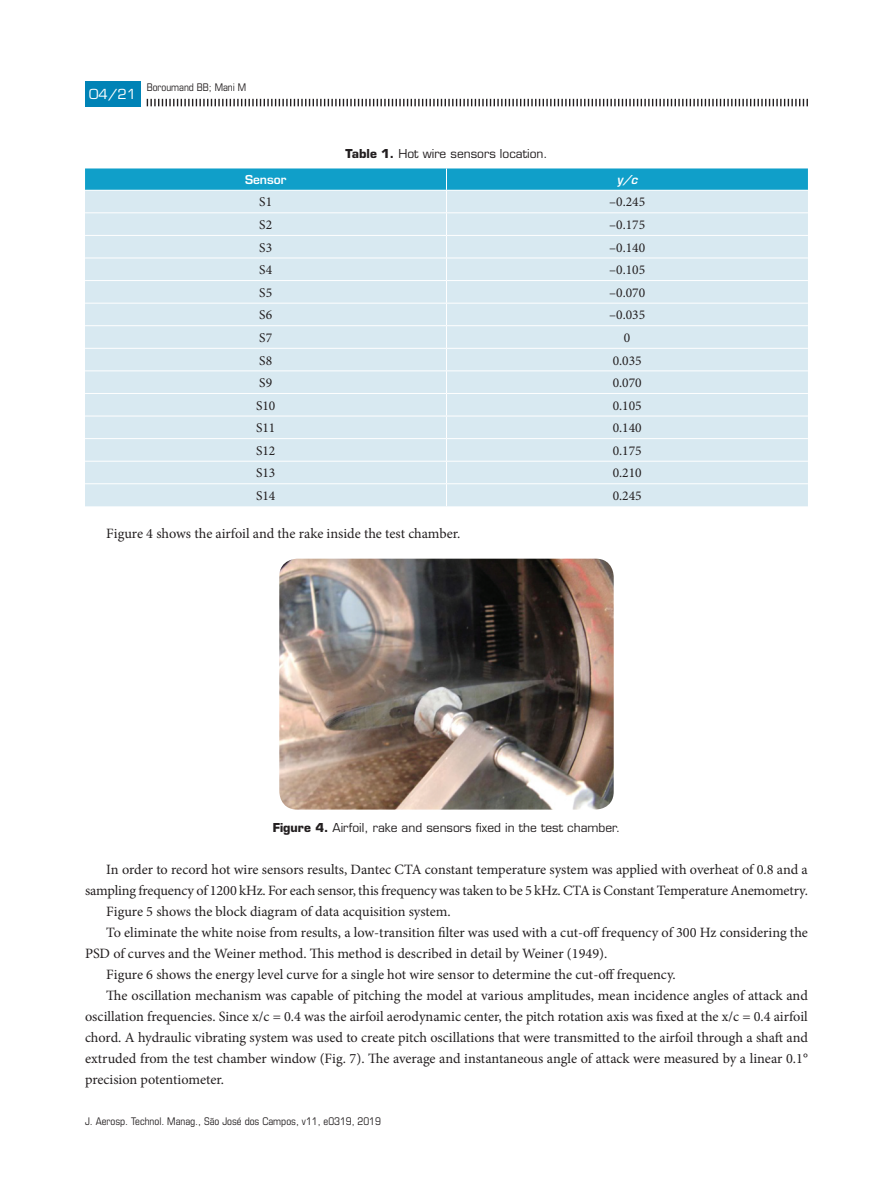
<style>
.page{position:relative;width:893px;height:1191px;background:#fff}
.page>*{position:absolute;margin:0;border:0;box-sizing:border-box;transform-origin:0 0}
.t1{font:14.25px "Minion Pro";letter-spacing:-.005em;color:#231f20}
.t2{font:13.5px "Minion Pro";color:#231f20}
.t3{font:13.5px "Eurostile LT Std";color:#fff}
.t4{font:12px "Eurostile LT Std";color:#231f20}
.t5{font:600 12px "Eurostile LT Std";color:#fff}
.t6{font:italic 600 12px "Eurostile LT Std";color:#fff}
.t7{font:condensed 10.5px "Eurostile LT Std";color:#231f20}
.s1{font-weight:700}
</style>
<div class="page">
<svg style="left:147px;top:99px;width:661px;height:7px"></svg>
<svg style="left:85px;top:168px;width:723px;height:338px"></svg>
<img style="left:279px;top:558px;width:335px;height:251px">
<div style="left:85px;top:81px;width:55px;height:25px;background:#0083b6"></div>
<p class="t3" style="left:89px;top:86px;width:49px">04/21</p>
<p class="t3" style="left:96px;top:86px;width:36px">xx xx</p>
<p class="t7" style="left:147px;top:81px;width:101px">Boroumand BB; Mani M</p>
<p class="t4" style="left:345px;top:147px;width:204px"><span class="s1">Table 1.</span> Hot wire sensors location.</p>
<p class="t5" style="left:245px;top:172px;width:43px">Sensor</p>
<p class="t6" style="left:617px;top:172px;width:22px">y/c</p>
<p class="t2" style="left:259px;top:193px;width:14px">S1</p>
<p class="t2" style="left:609px;top:193px;width:38px">–0.245</p>
<p class="t2" style="left:259px;top:216px;width:14px">S2</p>
<p class="t2" style="left:609px;top:216px;width:38px">–0.175</p>
<p class="t2" style="left:259px;top:238px;width:14px">S3</p>
<p class="t2" style="left:609px;top:238px;width:38px">–0.140</p>
<p class="t2" style="left:259px;top:261px;width:14px">S4</p>
<p class="t2" style="left:609px;top:261px;width:38px">–0.105</p>
<p class="t2" style="left:259px;top:283px;width:14px">S5</p>
<p class="t2" style="left:609px;top:283px;width:38px">–0.070</p>
<p class="t2" style="left:259px;top:306px;width:14px">S6</p>
<p class="t2" style="left:609px;top:306px;width:38px">–0.035</p>
<p class="t2" style="left:259px;top:328px;width:14px">S7</p>
<p class="t2" style="left:624px;top:328px;width:8px">0</p>
<p class="t2" style="left:259px;top:351px;width:14px">S8</p>
<p class="t2" style="left:613px;top:351px;width:30px">0.035</p>
<p class="t2" style="left:259px;top:374px;width:14px">S9</p>
<p class="t2" style="left:613px;top:374px;width:30px">0.070</p>
<p class="t2" style="left:256px;top:396px;width:21px">S10</p>
<p class="t2" style="left:613px;top:396px;width:30px">0.105</p>
<p class="t2" style="left:256px;top:419px;width:21px">S11</p>
<p class="t2" style="left:613px;top:419px;width:30px">0.140</p>
<p class="t2" style="left:256px;top:441px;width:21px">S12</p>
<p class="t2" style="left:613px;top:441px;width:30px">0.175</p>
<p class="t2" style="left:256px;top:464px;width:21px">S13</p>
<p class="t2" style="left:613px;top:464px;width:30px">0.210</p>
<p class="t2" style="left:256px;top:486px;width:21px">S14</p>
<p class="t2" style="left:613px;top:486px;width:30px">0.245</p>
<p class="t1" style="left:106px;top:523px;width:356px">Figure 4 shows the airfoil and the rake inside the test chamber.</p>
<p class="t4" style="left:273px;top:820px;width:349px"><span class="s1">Figure 4.</span> Airfoil, rake and sensors fixed in the test chamber.</p>
<p class="t1" style="left:106px;top:859px;width:703px">In order to record hot wire sensors results, Dantec CTA constant temperature system was applied with overheat of 0.8 and a</p>
<p class="t1" style="left:85px;top:880px;width:724px">sampling frequency of 1200 kHz. For each sensor, this frequency was taken to be 5 kHz. CTA is Constant Temperature Anemometry.</p>
<p class="t1" style="left:106px;top:901px;width:346px">Figure 5 shows the block diagram of data acquisition system.</p>
<p class="t1" style="left:106px;top:922px;width:703px">To eliminate the white noise from results, a low-transition filter was used with a cut-off frequency of 300 Hz considering the</p>
<p class="t1" style="left:85px;top:943px;width:524px">PSD of curves and the Weiner method. This method is described in detail by Weiner (1949).</p>
<p class="t1" style="left:106px;top:964px;width:571px">Figure 6 shows the energy level curve for a single hot wire sensor to determine the cut-off frequency.</p>
<p class="t1" style="left:106px;top:985px;width:703px">The oscillation mechanism was capable of pitching the model at various amplitudes, mean incidence angles of attack and</p>
<p class="t1" style="left:85px;top:1006px;width:724px">oscillation frequencies. Since x/c = 0.4 was the airfoil aerodynamic center, the pitch rotation axis was fixed at the x/c = 0.4 airfoil</p>
<p class="t1" style="left:85px;top:1027px;width:724px">chord. A hydraulic vibrating system was used to create pitch oscillations that were transmitted to the airfoil through a shaft and</p>
<p class="t1" style="left:85px;top:1048px;width:724px">extruded from the test chamber window (Fig. 7). The average and instantaneous angle of attack were measured by a linear 0.1°</p>
<p class="t1" style="left:85px;top:1069px;width:141px">precision potentiometer.</p>
<p class="t7" style="left:85px;top:1114px;width:297px">J. Aerosp. Technol. Manag., São José dos Campos, v11, e0319, 2019</p>
</div>
